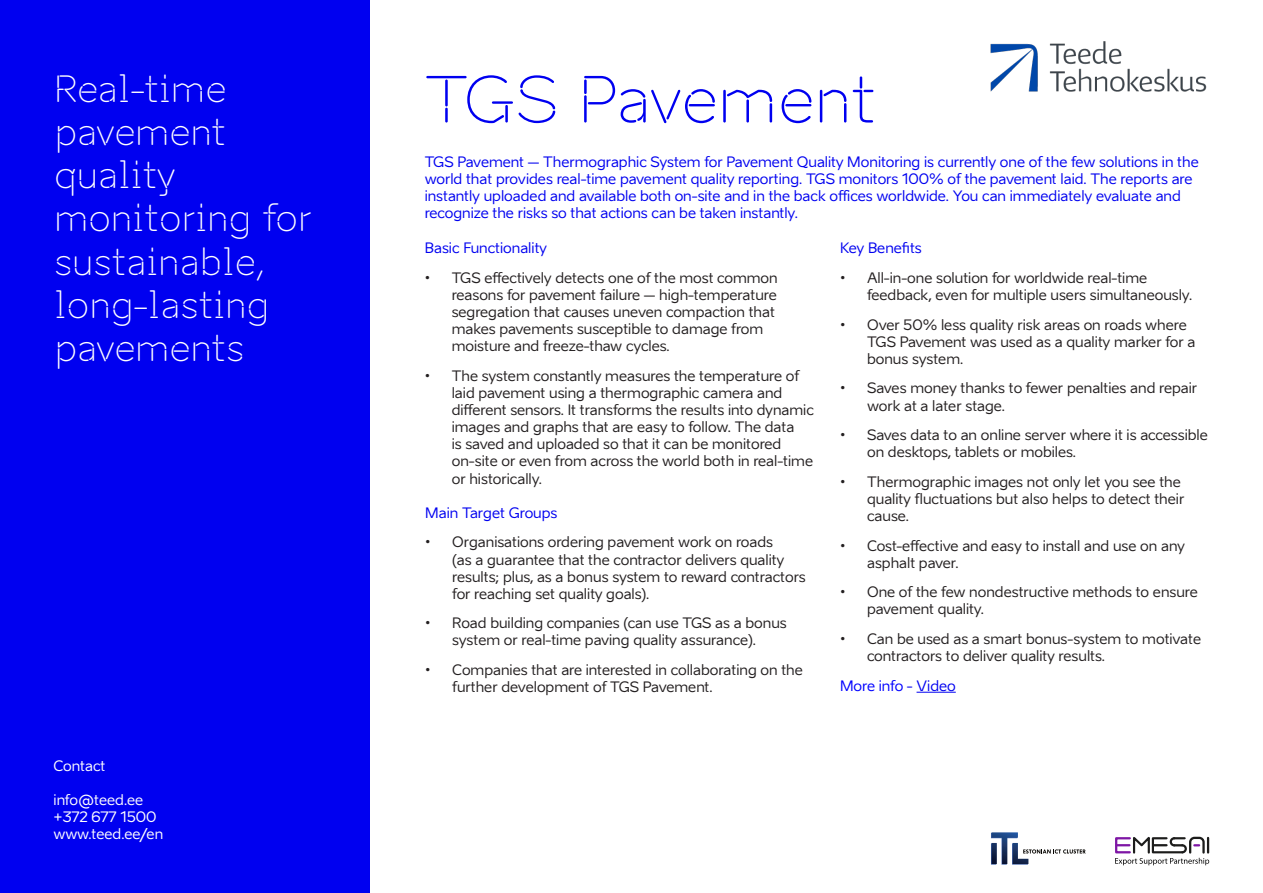
<style>
.page{position:relative;width:1263px;height:893px;background:#fff}
.page>*{position:absolute;margin:0;border:0;box-sizing:border-box;transform-origin:0 0}
.sisu_punktidega{font:63px "Aino Headline";letter-spacing:-.02em;color:#0000f0}
.sissejuhatus{font:36px/43.2px "Aino Headline";color:#fff}
.t1{font:14.25px/17.1px "Aino";color:#231f20}
.Sisu_SININE{font:14.25px/17.1px "Aino";color:#0000f0}
.Sissejuhatus_sisu{font:14.25px "Aino";color:#fff}
.Sisu_SININE-2{font:14.25px "Aino";color:#00f}
.s1{color:#0000f0}
</style>
<div class="page">
<svg style="left:991px;top:832px;width:95px;height:33px"></svg>
<svg style="left:1115px;top:836px;width:94px;height:29px"></svg>
<div style="left:0;top:0;width:366px;height:893px;background:#0000f0"></div>
<hr style="left:916px;top:692px;width:40px;height:1px;background:#0000f0">
<img style="left:990px;top:41px;width:217px;height:51px">
<p class="sissejuhatus" style="left:54px;top:67px;width:259px">Real-time pavement quality monitoring for sustainable, long-lasting pavements</p>
<p class="Sissejuhatus_sisu" style="left:54px;top:757px;width:53px">Contact</p>
<p class="Sissejuhatus_sisu" style="left:54px;top:791px;width:91px">info@teed.ee</p>
<p class="Sissejuhatus_sisu" style="left:54px;top:808px;width:104px">+372 677 1500</p>
<p class="Sissejuhatus_sisu" style="left:54px;top:825px;width:111px">www.teed.ee/en</p>
<p class="sisu_punktidega" style="left:425px;top:59px;width:454px">TGS Pavement</p>
<p class="Sisu_SININE" style="left:425px;top:153px;width:775px">TGS Pavement – Thermographic System for Pavement Quality Monitoring is currently one of the few solutions in the world that provides real-time pavement quality reporting. TGS monitors 100% of the pavement laid. The reports are instantly uploaded and available both on-site and in the back offices worldwide. You can immediately evaluate and recognize the risks so that actions can be taken instantly.</p>
<p class="Sisu_SININE" style="left:425px;top:240px;width:124px">Basic Functionality</p>
<p class="t1" style="left:452px;top:269px;width:328px;text-indent:-27px">• TGS effectively detects one of the most common reasons for pavement failure – high-temperature segregation that causes uneven compaction that makes pavements susceptible to damage from moisture and freeze-thaw cycles.</p>
<p class="t1" style="left:452px;top:367px;width:364px;text-indent:-27px">• The system constantly measures the temperature of laid pavement using a thermographic camera and different sensors. It transforms the results into dynamic images and graphs that are easy to follow. The data<br>is saved and uploaded so that it can be monitored on-site or even from across the world both in real-time or historically.</p>
<p class="Sisu_SININE" style="left:425px;top:504px;width:134px">Main Target Groups</p>
<p class="t1" style="left:452px;top:534px;width:355px;text-indent:-27px">• Organisations ordering pavement work on roads<br>(as a guarantee that the contractor delivers quality results; plus, as a bonus system to reward contractors for reaching set quality goals).</p>
<p class="t1" style="left:425px;top:615px;width:363px;text-align:center">• Road building companies (can use TGS as a bonus system or real-time paving quality assurance).</p>
<p class="t1" style="left:452px;top:661px;width:352px;text-indent:-27px">• Companies that are interested in collaborating on the further development of TGS Pavement.</p>
<p class="Sisu_SININE" style="left:840px;top:240px;width:83px">Key Benefits</p>
<p class="t1" style="left:867px;top:269px;width:327px;text-indent:-27px">• All-in-one solution for worldwide real-time feedback, even for multiple users simultaneously.</p>
<p class="t1" style="left:867px;top:316px;width:330px;text-indent:-27px">• Over 50% less quality risk areas on roads where<br>TGS Pavement was used as a quality marker for a bonus system.</p>
<p class="t1" style="left:867px;top:380px;width:332px;text-indent:-27px">• Saves money thanks to fewer penalties and repair work at a later stage.</p>
<p class="t1" style="left:867px;top:427px;width:342px;text-indent:-27px">• Saves data to an online server where it is accessible on desktops, tablets or mobiles.</p>
<p class="t1" style="left:867px;top:473px;width:319px;text-indent:-27px">• Thermographic images not only let you see the quality fluctuations but also helps to detect their cause.</p>
<p class="t1" style="left:867px;top:537px;width:319px;text-indent:-27px">• Cost-effective and easy to install and use on any asphalt paver.</p>
<p class="t1" style="left:867px;top:584px;width:332px;text-indent:-27px">• One of the few nondestructive methods to ensure pavement quality.</p>
<p class="t1" style="left:867px;top:630px;width:336px;text-indent:-27px">• Can be used as a smart bonus-system to motivate contractors to deliver quality results.</p>
<p class="Sisu_SININE-2" style="left:840px;top:677px;width:117px">More info <span class="s1">- Video</span></p>
</div>
